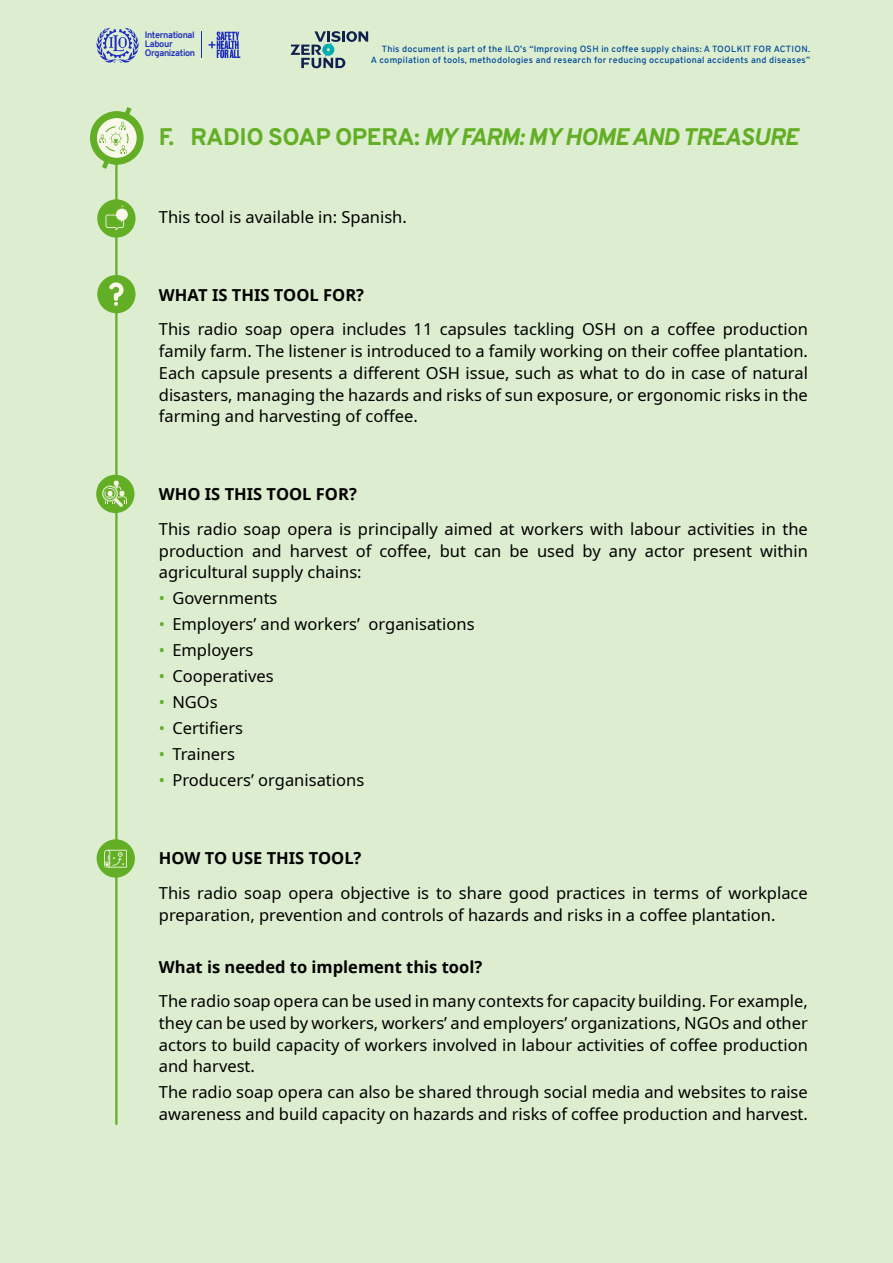
<style>
.page{position:relative;width:893px;height:1263px;background:#ddedcf}
.page>*{position:absolute;margin:0;border:0;box-sizing:border-box;transform-origin:0 0}
.t1{font:italic 800 24px "Overpass";letter-spacing:-.02em;color:#62ae25}
.t2{font:16.5px/21.8px "Noto Sans";color:#000;text-align:justify}
.t3{font:700 16.5px "Noto Sans";color:#000}
.t4{font:700 9.15px/9.1px "Overpass";letter-spacing:-.04em;color:#1e2dbe}
.t5{font:600 9px/10.8px "Overpass";letter-spacing:.03em;color:#004a99;text-align:right}
.s1{font-style:normal}
.s2{color:#62ae25}
</style>
<div class="page">
<hr style="left:115px;top:131px;width:3px;height:994px;background:#62ae25">
<div style="left:90px;top:111px;width:54px;height:54px;background:#62ae25;border-radius:50%"></div>
<svg style="left:97px;top:118px;width:40px;height:40px"></svg>
<svg style="left:99px;top:107px;width:33px;height:62px"></svg>
<div style="left:97px;top:199px;width:39px;height:39px;background:#62ae25;border-radius:50%"></div>
<svg style="left:105px;top:205px;width:23px;height:25px"></svg>
<div style="left:97px;top:275px;width:39px;height:38px;background:#62ae25;border-radius:50%"></div>
<svg style="left:109px;top:282px;width:15px;height:24px"></svg>
<div style="left:96px;top:475px;width:38px;height:38px;background:#62ae25;border-radius:50%"></div>
<svg style="left:102px;top:481px;width:25px;height:26px"></svg>
<div style="left:97px;top:839px;width:38px;height:38px;background:#62ae25;border-radius:50%"></div>
<svg style="left:104px;top:850px;width:23px;height:18px"></svg>
<svg style="left:96px;top:28px;width:43px;height:35px"></svg>
<svg style="left:201px;top:32px;width:1px;height:26px"></svg>
<svg style="left:209px;top:32px;width:31px;height:26px"></svg>
<svg style="left:290px;top:31px;width:78px;height:37px"></svg>
<p class="t4" style="left:145px;top:30px;width:52px">International<br>Labour<br>Organization</p>
<p class="t5" style="left:371px;top:44px;width:441px">This document is part of the ILO’s “Improving OSH in coffee supply chains: A TOOLKIT FOR ACTION.<br>A compilation of tools, methodologies and research for reducing occupational accidents and diseases”</p>
<h1 class="t1" style="left:159px;top:120px;width:641px"><span class="s1">F. RADIO SOAP OPERA:</span> MY FARM: MY HOME AND TREASURE</h1>
<p class="t2" style="left:159px;top:206px;width:250px">This tool is available in: Spanish.</p>
<p class="t3" style="left:159px;top:283px;width:207px">WHAT IS THIS TOOL FOR?</p>
<p class="t2" style="left:159px;top:319px;width:651px">This radio soap opera includes 11 capsules tackling OSH on a coffee production family farm. The listener is introduced to a family working on their coffee plantation.<br>Each capsule presents a different OSH issue, such as what to do in case of natural disasters, managing the hazards and risks of sun exposure, or ergonomic risks in the farming and harvesting of coffee.</p>
<p class="t3" style="left:159px;top:483px;width:199px">WHO IS THIS TOOL FOR?</p>
<p class="t2" style="left:159px;top:518px;width:651px">This radio soap opera is principally aimed at workers with labour activities in the production and harvest of coffee, but can be used by any actor present within agricultural supply chains:</p>
<p class="t2" style="left:159px;top:588px;width:120px"><span class="s2">•</span> Governments</p>
<p class="t2" style="left:159px;top:614px;width:317px"><span class="s2">•</span> Employers’ and workers’ organisations</p>
<p class="t2" style="left:159px;top:640px;width:96px"><span class="s2">•</span> Employers</p>
<p class="t2" style="left:159px;top:666px;width:116px"><span class="s2">•</span> Cooperatives</p>
<p class="t2" style="left:159px;top:692px;width:60px"><span class="s2">•</span> NGOs</p>
<p class="t2" style="left:159px;top:718px;width:86px"><span class="s2">•</span> Certifiers</p>
<p class="t2" style="left:159px;top:744px;width:78px"><span class="s2">•</span> Trainers</p>
<p class="t2" style="left:159px;top:770px;width:207px"><span class="s2">•</span> Producers’ organisations</p>
<p class="t3" style="left:159px;top:847px;width:204px">HOW TO USE THIS TOOL?</p>
<p class="t2" style="left:159px;top:882px;width:650px">This radio soap opera objective is to share good practices in terms of workplace preparation, prevention and controls of hazards and risks in a coffee plantation.</p>
<p class="t3" style="left:159px;top:955px;width:325px">What is needed to implement this tool?</p>
<p class="t2" style="left:159px;top:991px;width:651px">The radio soap opera can be used in many contexts for capacity building. For example, they can be used by workers, workers’ and employers’ organizations, NGOs and other actors to build capacity of workers involved in labour activities of coffee production and harvest.</p>
<p class="t2" style="left:159px;top:1082px;width:651px">The radio soap opera can also be shared through social media and websites to raise awareness and build capacity on hazards and risks of coffee production and harvest.</p>
</div>
